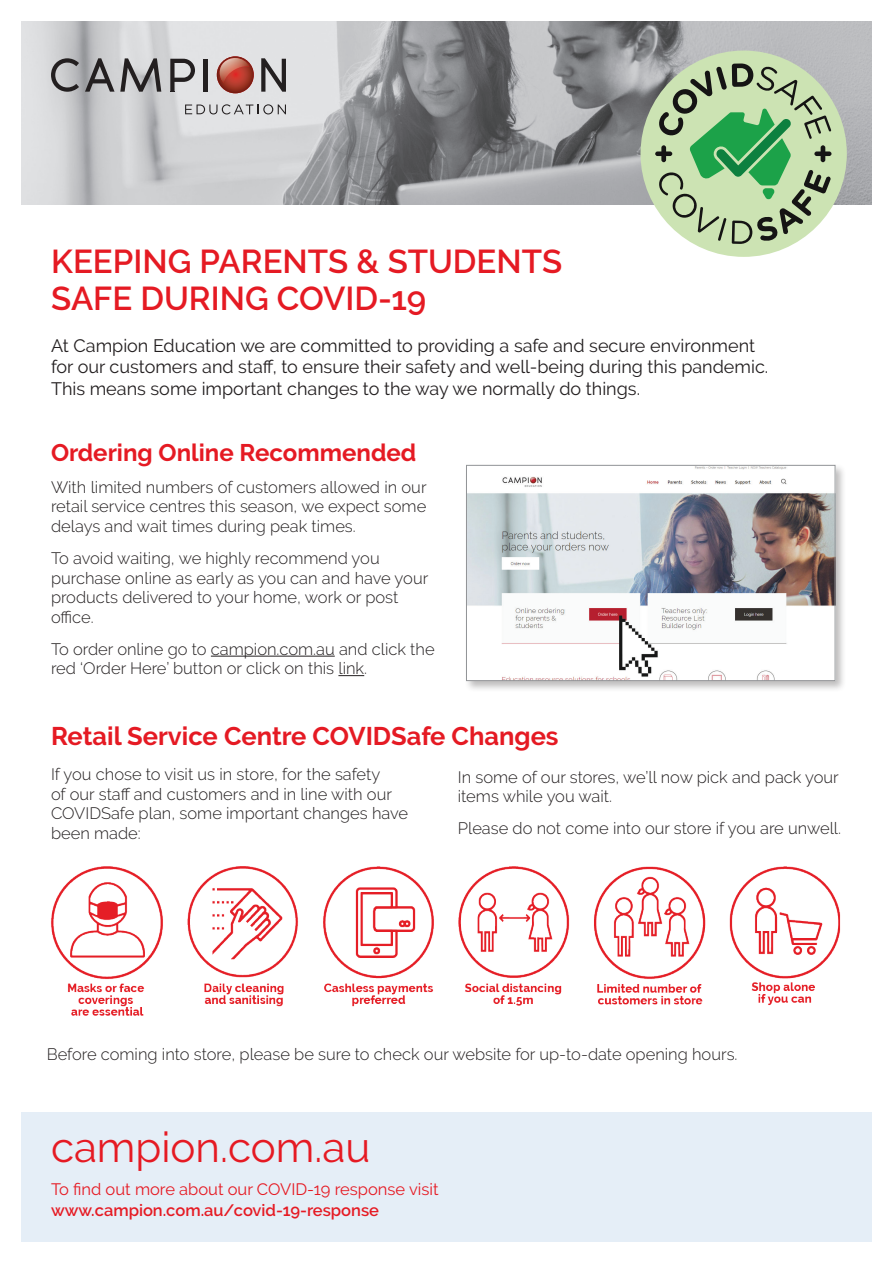
<style>
.page{position:relative;width:893px;height:1263px;background:#fff}
.page>*{position:absolute;margin:0;border:0;box-sizing:border-box;transform-origin:0 0}
.t1{font:42px "Raleway";color:#e51a23}
.t2{font:600 33px/37.5px "Raleway";color:#e51a23}
.t3{font:700 25.5px "Raleway";color:#e51a23}
.t4{font:700 24px "Raleway";color:#e51a23}
.t5{font:18px/21.6px "Raleway";color:#231f20}
.t6{font:300 16.5px/19.5px "Raleway";color:#231f20}
.t7{font:16.5px "Raleway";color:#e51a23}
.t8{font:600 16.5px "Raleway";color:#e51a23}
</style>
<div class="page">
<img style="left:21px;top:21px;width:851px;height:184px">
<div style="left:21px;top:1112px;width:851px;height:130px;background:#e5eef7"></div>
<div style="left:465px;top:463px;width:382px;height:229px;background:#231f20;opacity:.3"></div>
<img style="left:468px;top:467px;width:365px;height:212px">
<div style="left:466px;top:465px;width:369px;height:216px;border:1px solid #939598"></div>
<svg style="left:51px;top:58px;width:28px;height:34px"></svg>
<svg style="left:85px;top:58px;width:76px;height:34px;background:#919092"></svg>
<svg style="left:170px;top:59px;width:25px;height:33px"></svg>
<div style="left:203px;top:59px;width:5px;height:33px;background:#231f20"></div>
<svg style="left:261px;top:58px;width:25px;height:34px"></svg>
<img style="left:217px;top:56px;width:37px;height:37px">
<img style="left:218px;top:58px;width:31px;height:25px">
<svg style="left:185px;top:104px;width:101px;height:10px"></svg>
<img style="left:51px;top:867px;width:790px;height:149px">
<hr style="left:211px;top:656px;width:124px;height:1px;background:#231f20">
<svg style="left:338px;top:675px;width:26px;height:1px"></svg>
<div style="left:640px;top:51px;width:207px;height:206px;background:#cce3b3;border-radius:50%"></div>
<svg style="left:655px;top:63px;width:176px;height:181px"></svg>
<h2 class="t2" style="left:51px;top:243px;width:512px">KEEPING PARENTS &amp; STUDENTS<br>SAFE DURING COVID-19</h2>
<p class="t5" style="left:51px;top:335px;width:719px">At Campion Education we are committed to providing a safe and secure environment for our customers and staff, to ensure their safety and well-being during this pandemic.<br>This means some important changes to the way we normally do things.</p>
<h3 class="t4" style="left:51px;top:438px;width:367px">Ordering Online Recommended</h3>
<p class="t6" style="left:51px;top:477px;width:377px;text-align:justify">With limited numbers of customers allowed in our retail service centres this season, we expect some delays and wait times during peak times.</p>
<p class="t6" style="left:51px;top:548px;width:379px">To avoid waiting, we highly recommend you purchase online as early as you can and have your products delivered to your home, work or post office.</p>
<p class="t6" style="left:51px;top:639px;width:385px">To order online go to campion.com.au and click the red ‘Order Here’ button or click on this link.</p>
<h3 class="t3" style="left:51px;top:721px;width:509px">Retail Service Centre COVIDSafe Changes</h3>
<p class="t6" style="left:51px;top:764px;width:359px">If you chose to visit us in store, for the safety<br>of our staff and customers and in line with our COVIDSafe plan, some important changes have been made:</p>
<p class="t6" style="left:458px;top:767px;width:383px">In some of our stores, we’ll now pick and pack your items while you wait.</p>
<p class="t6" style="left:458px;top:819px;width:385px">Please do not come into our store if you are unwell.</p>
<p class="t6" style="left:47px;top:1044px;width:692px">Before coming into store, please be sure to check our website for up-to-date opening hours.</p>
<h1 class="t1" style="left:51px;top:1123px;width:321px">campion.com.au</h1>
<p class="t7" style="left:51px;top:1180px;width:389px">To find out more about our COVID-19 response visit</p>
<p class="t8" style="left:51px;top:1201px;width:329px">www.campion.com.au/covid-19-response</p>
</div>
